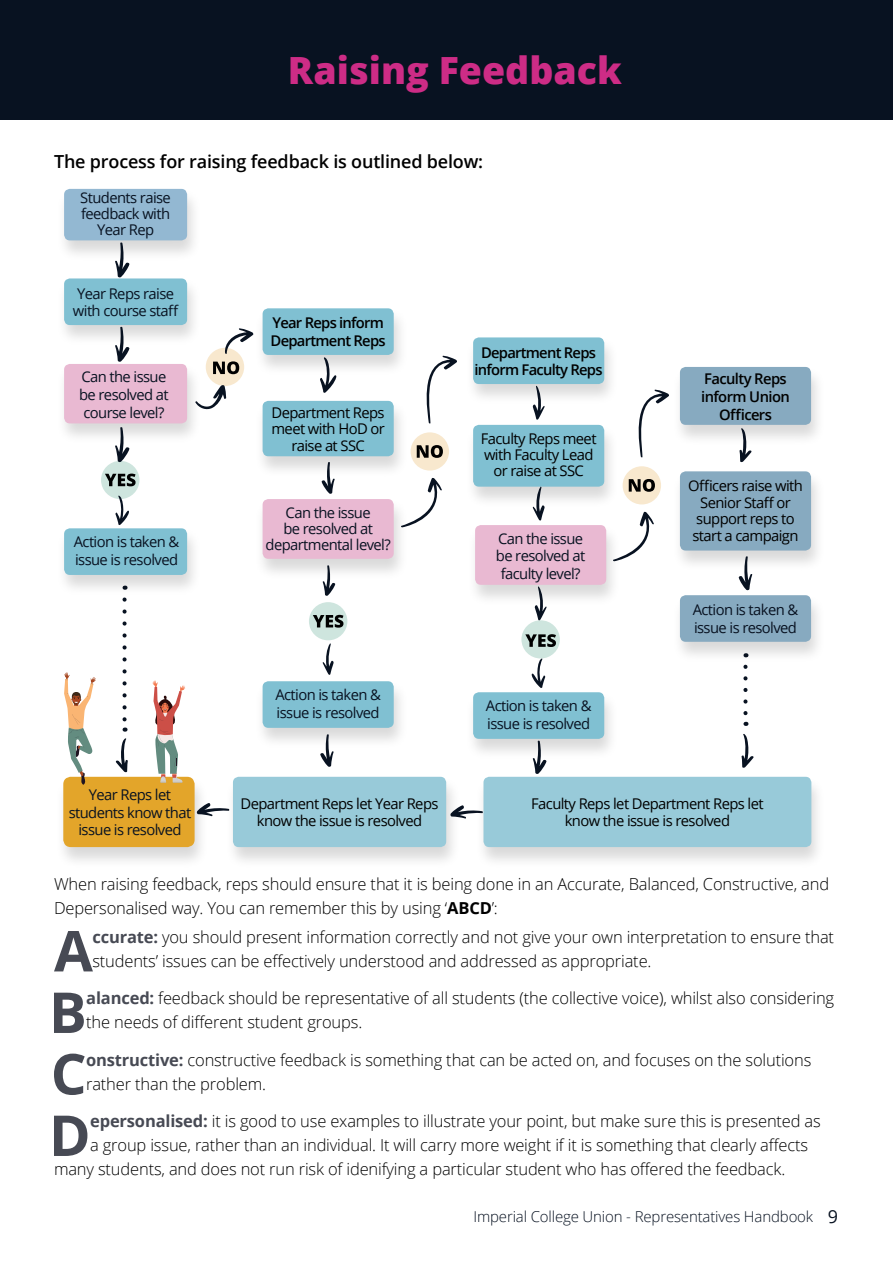
<style>
.page{position:relative;width:893px;height:1263px;background:#fff}
.page>*{position:absolute;margin:0;border:0;box-sizing:border-box;transform-origin:0 0}
.t1{font:700 56.4px "Open Sans";color:#474a54}
.t2{font:800 37.5px "Open Sans";color:#cd2c86}
.t3{font:600 18px "Open Sans";letter-spacing:-.01em;color:#000}
.t4{font:300 16.5px/24px "Open Sans";letter-spacing:-.01em;color:#000}
.t5{font:300 15px "Open Sans";letter-spacing:-.01em;color:#081221}
.t6{font:14.85px/17.7px "Open Sans";letter-spacing:-.04em;color:#081221}
.t7{font:14.85px/16.4px "Open Sans";letter-spacing:-.04em;color:#000;text-align:center}
.t8{font:600 14.85px/17.7px "Open Sans";letter-spacing:-.05em;color:#000;text-align:center}
.s1{font-weight:700}
.s2{font-weight:700;color:#474a54}
.s3{font-weight:400;font-size:18px}
</style>
<div class="page">
<div style="left:0;top:0;width:893px;height:119px;background:#081221"></div>
<svg style="left:743px;top:667px;width:4px;height:59px"></svg>
<svg style="left:122px;top:599px;width:5px;height:133px"></svg>
<div style="left:56px;top:188px;width:146px;height:74px;background:#000;opacity:.15"></div>
<div style="left:64px;top:189px;width:123px;height:51px;background:#93b8d2;border-radius:6px"></div>
<div style="left:255px;top:400px;width:153px;height:78px;background:#000;opacity:.15"></div>
<div style="left:263px;top:401px;width:131px;height:55px;background:#80c0d2;border-radius:6px"></div>
<div style="left:225px;top:776px;width:236px;height:93px;background:#000;opacity:.15"></div>
<div style="left:233px;top:777px;width:213px;height:70px;background:#98cad9;border-radius:6px"></div>
<div style="left:476px;top:776px;width:350px;height:93px;background:#000;opacity:.15"></div>
<div style="left:483px;top:777px;width:328px;height:70px;background:#98cad9;border-radius:6px"></div>
<div style="left:56px;top:277px;width:146px;height:69px;background:#000;opacity:.15"></div>
<div style="left:64px;top:278px;width:123px;height:47px;background:#80c0d2;border-radius:6px"></div>
<div style="left:255px;top:307px;width:153px;height:69px;background:#000;opacity:.15"></div>
<div style="left:263px;top:308px;width:131px;height:47px;background:#80c0d2;border-radius:6px"></div>
<div style="left:465px;top:336px;width:154px;height:69px;background:#000;opacity:.15"></div>
<div style="left:473px;top:337px;width:131px;height:47px;background:#80c0d2;border-radius:6px"></div>
<div style="left:672px;top:366px;width:154px;height:80px;background:#000;opacity:.15"></div>
<div style="left:680px;top:367px;width:131px;height:58px;background:#87aac0;border-radius:6px"></div>
<div style="left:56px;top:363px;width:146px;height:82px;background:#000;opacity:.15"></div>
<div style="left:64px;top:364px;width:123px;height:59px;background:#e9b9d2;border-radius:6px"></div>
<div style="left:56px;top:527px;width:146px;height:69px;background:#000;opacity:.15"></div>
<div style="left:64px;top:528px;width:123px;height:47px;background:#80c0d2;border-radius:6px"></div>
<div style="left:255px;top:680px;width:153px;height:69px;background:#000;opacity:.15"></div>
<div style="left:263px;top:681px;width:131px;height:47px;background:#80c0d2;border-radius:6px"></div>
<div style="left:672px;top:594px;width:154px;height:69px;background:#000;opacity:.15"></div>
<div style="left:680px;top:595px;width:131px;height:47px;background:#87aac0;border-radius:6px"></div>
<div style="left:465px;top:691px;width:154px;height:69px;background:#000;opacity:.15"></div>
<div style="left:473px;top:692px;width:131px;height:47px;background:#80c0d2;border-radius:6px"></div>
<div style="left:672px;top:470px;width:154px;height:102px;background:#000;opacity:.15"></div>
<div style="left:680px;top:471px;width:131px;height:79px;background:#87aac0;border-radius:6px"></div>
<div style="left:55px;top:776px;width:154px;height:93px;background:#000;opacity:.15"></div>
<div style="left:63px;top:777px;width:132px;height:70px;background:#e3a52a;border-radius:7px"></div>
<div style="left:101px;top:461px;width:38px;height:38px;background:#cee5de;border-radius:50%"></div>
<div style="left:206px;top:348px;width:38px;height:38px;background:#f8e8ce;border-radius:50%"></div>
<div style="left:411px;top:432px;width:38px;height:39px;background:#f8e8ce;border-radius:50%"></div>
<svg style="left:213px;top:361px;width:26px;height:13px"></svg>
<svg style="left:417px;top:445px;width:26px;height:13px"></svg>
<svg style="left:105px;top:474px;width:31px;height:12px"></svg>
<svg style="left:532px;top:386px;width:13px;height:34px"></svg>
<div style="left:465px;top:424px;width:154px;height:84px;background:#000;opacity:.15"></div>
<div style="left:473px;top:425px;width:131px;height:62px;background:#80c0d2;border-radius:6px"></div>
<svg style="left:532px;top:486px;width:13px;height:35px"></svg>
<svg style="left:115px;top:242px;width:15px;height:36px"></svg>
<svg style="left:115px;top:326px;width:15px;height:36px"></svg>
<svg style="left:533px;top:740px;width:14px;height:34px"></svg>
<svg style="left:320px;top:734px;width:14px;height:33px"></svg>
<svg style="left:450px;top:805px;width:33px;height:14px"></svg>
<svg style="left:196px;top:802px;width:34px;height:14px"></svg>
<svg style="left:115px;top:427px;width:15px;height:36px"></svg>
<div style="left:255px;top:498px;width:153px;height:82px;background:#000;opacity:.15"></div>
<div style="left:263px;top:499px;width:131px;height:60px;background:#e9b9d2;border-radius:6px"></div>
<div style="left:309px;top:602px;width:38px;height:38px;background:#cee5de;border-radius:50%"></div>
<svg style="left:313px;top:615px;width:30px;height:13px"></svg>
<svg style="left:322px;top:643px;width:12px;height:32px"></svg>
<svg style="left:322px;top:565px;width:14px;height:31px"></svg>
<svg style="left:321px;top:462px;width:14px;height:32px"></svg>
<svg style="left:738px;top:556px;width:14px;height:35px"></svg>
<svg style="left:320px;top:357px;width:17px;height:36px"></svg>
<svg style="left:115px;top:495px;width:14px;height:30px"></svg>
<div style="left:467px;top:524px;width:154px;height:82px;background:#000;opacity:.15"></div>
<div style="left:475px;top:525px;width:131px;height:60px;background:#e9b9d2;border-radius:6px"></div>
<div style="left:521px;top:620px;width:39px;height:38px;background:#cee5de;border-radius:50%"></div>
<svg style="left:525px;top:634px;width:31px;height:13px"></svg>
<svg style="left:534px;top:586px;width:13px;height:34px"></svg>
<svg style="left:531px;top:658px;width:14px;height:30px"></svg>
<svg style="left:739px;top:428px;width:14px;height:34px"></svg>
<svg style="left:741px;top:734px;width:13px;height:34px"></svg>
<svg style="left:115px;top:738px;width:13px;height:35px"></svg>
<svg style="left:225px;top:328px;width:29px;height:26px"></svg>
<svg style="left:426px;top:356px;width:31px;height:68px"></svg>
<svg style="left:195px;top:385px;width:31px;height:26px"></svg>
<svg style="left:400px;top:478px;width:42px;height:49px"></svg>
<svg style="left:150px;top:680px;width:35px;height:103px"></svg>
<svg style="left:64px;top:672px;width:32px;height:113px"></svg>
<div style="left:623px;top:466px;width:38px;height:38px;background:#f8e8ce;border-radius:50%"></div>
<svg style="left:629px;top:479px;width:26px;height:13px"></svg>
<svg style="left:638px;top:390px;width:31px;height:68px"></svg>
<svg style="left:612px;top:511px;width:42px;height:50px"></svg>
<h2 class="t2" style="left:288px;top:41px;width:335px">Raising Feedback</h2>
<p class="t3" style="left:54px;top:149px;width:431px">The process for raising feedback is outlined below:</p>
<p class="t6" style="left:80px;top:189px;width:92px;line-height:16.4px;text-align:center">Students raise feedback with<br>Year Rep</p>
<p class="t6" style="left:73px;top:284px;width:107px">Year Reps raise with course staff</p>
<p class="t6" style="left:79px;top:368px;width:91px">Can the issue be resolved at course level?</p>
<p class="t6" style="left:74px;top:533px;width:107px">Action is taken &amp; issue is resolved</p>
<p class="t6" style="left:69px;top:785px;width:124px;text-align:center">Year Reps let students know that issue is resolved</p>
<p class="t8" style="left:271px;top:314px;width:117px;text-align:left">Year Reps inform<br>Department Reps</p>
<p class="t7" style="left:271px;top:404px;width:115px">Department Reps meet with HoD or raise at SSC</p>
<p class="t6" style="left:266px;top:504px;width:127px;line-height:16.4px;text-align:center">Can the issue<br>be resolved at departmental level?</p>
<p class="t6" style="left:275px;top:686px;width:107px">Action is taken &amp; issue is resolved</p>
<p class="t8" style="left:474px;top:343px;width:130px">Department Reps inform Faculty Reps</p>
<p class="t7" style="left:481px;top:430px;width:117px">Faculty Reps meet with Faculty Lead or raise at SSC</p>
<p class="t6" style="left:496px;top:529px;width:91px;text-align:center">Can the issue be resolved at faculty level?</p>
<p class="t6" style="left:486px;top:697px;width:107px">Action is taken &amp; issue is resolved</p>
<p class="t8" style="left:701px;top:370px;width:90px">Faculty Reps inform Union<br>Officers</p>
<p class="t7" style="left:688px;top:477px;width:116px">Officers raise with<br>Senior Staff or support reps to start a campaign</p>
<p class="t6" style="left:693px;top:601px;width:107px">Action is taken &amp; issue is resolved</p>
<p class="t7" style="left:241px;top:794px;width:199px;line-height:17.7px">Department Reps let Year Reps know the issue is resolved</p>
<p class="t7" style="left:531px;top:794px;width:234px;line-height:17.7px">Faculty Reps let Department Reps let know the issue is resolved</p>
<p class="t4" style="left:54px;top:872px;width:777px">When raising feedback, reps should ensure that it is being done in an Accurate, Balanced, Constructive, and<br>Depersonalised way. You can remember this by using ‘<span class="s1">ABCD</span>’:</p>
<h1 class="t1" style="left:54px;top:911px;width:40px">A</h1>
<p class="t4" style="left:92px;top:924px;width:743px"><span class="s2">ccurate:</span> you should present information correctly and not give your own interpretation to ensure that students’ issues can be effectively understood and addressed as appropriate.</p>
<h1 class="t1" style="left:49px;top:973px;width:39px">B</h1>
<p class="t4" style="left:86px;top:986px;width:749px"><span class="s2">alanced:</span> feedback should be representative of all students (the collective voice), whilst also considering the needs of different student groups.</p>
<h1 class="t1" style="left:51px;top:1034px;width:37px">C</h1>
<p class="t4" style="left:86px;top:1047px;width:727px"><span class="s2">onstructive:</span> constructive feedback is something that can be acted on, and focuses on the solutions rather than the problem.</p>
<h1 class="t1" style="left:49px;top:1096px;width:43px">D</h1>
<p class="t4" style="left:90px;top:1109px;width:732px"><span class="s2">epersonalised:</span> it is good to use examples to illustrate your point, but make sure this is presented as</p>
<p class="t4" style="left:90px;top:1133px;width:719px">a group issue, rather than an individual. It will carry more weight if it is something that clearly affects</p>
<p class="t4" style="left:54px;top:1157px;width:733px">many students, and does not run risk of idenifying a particular student who has offered the feedback.</p>
<p class="t5" style="left:473px;top:1206px;width:366px">Imperial College Union - Representatives Handbook <span class="s3">9</span></p>
</div>
